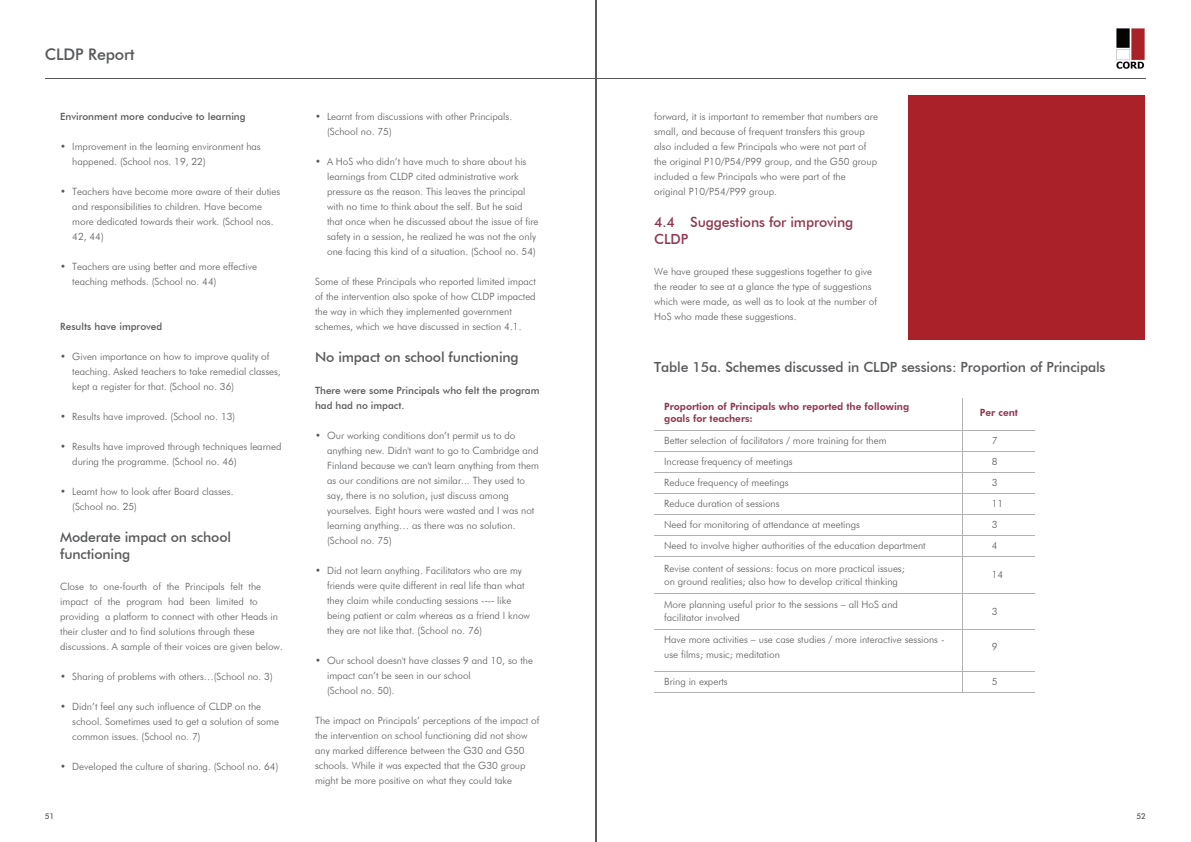
<style>
.page{position:relative;width:1191px;height:842px;background:#fff}
.page>*{position:absolute;margin:0;border:0;box-sizing:border-box;transform-origin:0 0}
.t1{font:500 16px "Futura BT";letter-spacing:-.01em;color:#58595b}
.t2{font:500 14px/16.8px "Futura BT";letter-spacing:-.01em;color:#58595b}
.t3{font:500 14px/16.8px "Futura BT";letter-spacing:-.01em;color:#8f374f}
.t4{font:300 10px/15px "Futura BT";color:#58595b}
.t5{font:500 10px/15px "Futura BT";color:#58595b}
.t6{font:800 10px/12px "Futura BT";color:#8f374f}
.t7{font:500 8px "Futura BT";color:#58595b}
.s1{font-family:"Myriad Pro";font-weight:400}
</style>
<div class="page">
<hr style="left:45px;top:78px;width:550px;height:1px;background:#58595b">
<hr style="left:595px;top:78px;width:551px;height:1px;background:#58595b">
<img style="left:1116px;top:28px;width:29px;height:41px">
<hr style="left:595px;top:0;width:1px;height:842px;background:#58595b">
<hr style="left:654px;top:451px;width:380px;height:1px;background:#b2b2b2">
<hr style="left:654px;top:430px;width:380px;height:1px;background:#b2b2b2">
<hr style="left:962px;top:399px;width:1px;height:294px;background:#b2b2b2">
<hr style="left:654px;top:472px;width:380px;height:1px;background:#b2b2b2">
<hr style="left:654px;top:493px;width:380px;height:1px;background:#b2b2b2">
<hr style="left:654px;top:514px;width:380px;height:1px;background:#b2b2b2">
<hr style="left:654px;top:536px;width:380px;height:1px;background:#b2b2b2">
<hr style="left:654px;top:557px;width:380px;height:1px;background:#b2b2b2">
<hr style="left:654px;top:593px;width:380px;height:1px;background:#b2b2b2">
<hr style="left:654px;top:629px;width:380px;height:1px;background:#b2b2b2">
<hr style="left:654px;top:671px;width:380px;height:1px;background:#b2b2b2">
<hr style="left:654px;top:693px;width:380px;height:1px;background:#b2b2b2">
<div style="left:908px;top:95px;width:237px;height:245px;background:#ab2129"></div>
<h1 class="t1" style="left:45px;top:45px;width:91px">CLDP Report</h1>
<p class="t5" style="left:60px;top:109px;width:187px">Environment more conducive to learning</p>
<p class="t4" style="left:72px;top:139px;width:190px;text-indent:-12px">• Improvement in the learning environment has happened. (School nos. 19, 22)</p>
<p class="t4" style="left:72px;top:184px;width:209px;text-indent:-12px">• Teachers have become more aware of their duties and responsibilities to children. Have become more dedicated towards their work. (School nos.<br>42, 44)</p>
<p class="t4" style="left:72px;top:259px;width:186px;text-indent:-12px">• Teachers are using better and more effective teaching methods. (School no. 44)</p>
<p class="t5" style="left:60px;top:319px;width:104px">Results have improved</p>
<p class="t4" style="left:72px;top:349px;width:210px;text-indent:-12px">• Given importance on how to improve quality of teaching. Asked teachers to take remedial classes, kept a register for that. (School no. 36)</p>
<p class="t4" style="left:60px;top:409px;width:176px">• Results have improved. (School no. 13)</p>
<p class="t4" style="left:72px;top:439px;width:211px;text-indent:-12px">• Results have improved through techniques learned during the programme. (School no. 46)</p>
<p class="t4" style="left:72px;top:484px;width:163px;text-indent:-12px">• Learnt how to look after Board classes. (School no. 25)</p>
<h2 class="t2" style="left:60px;top:528px;width:172px">Moderate impact on school functioning</h2>
<p class="t4" style="left:60px;top:579px;width:224px">Close to one-fourth of the Principals felt the impact of the program had been limited to providing a platform to connect with other Heads in their cluster and to find solutions through these discussions. A sample of their voices are given below.</p>
<p class="t4" style="left:60px;top:669px;width:214px">• Sharing of problems with others…(School no. 3)</p>
<p class="t4" style="left:72px;top:699px;width:208px;text-indent:-12px">• Didn’t feel any such influence of CLDP on the school. Sometimes used to get a solution of some common issues. (School no. 7)</p>
<p class="t4" style="left:60px;top:759px;width:220px">• Developed the culture of sharing. (School no. 64)</p>
<p class="t4" style="left:327px;top:109px;width:187px;text-indent:-12px">• Learnt from discussions with other Principals. (School no. 75)</p>
<p class="t4" style="left:327px;top:154px;width:213px;text-indent:-12px">• A HoS who didn’t have much to share about his learnings from CLDP cited administrative work pressure as the reason. This leaves the principal with no time to think about the self. But he said that once when he discussed about the issue of fire safety in a session, he realized he was not the only one facing this kind of a situation. (School no. 54)</p>
<p class="t4" style="left:315px;top:274px;width:222px">Some of these Principals who reported limited impact of the intervention also spoke of how CLDP impacted the way in which they implemented government schemes, which we have discussed in section 4.1.</p>
<h2 class="t2" style="left:315px;top:348px;width:205px">No impact on school functioning</h2>
<p class="t5" style="left:315px;top:382px;width:226px">There were some Principals who felt the program had had no impact.</p>
<p class="t4" style="left:327px;top:427px;width:213px;text-indent:-12px">• Our working conditions don’t permit us to do anything new. Didn't want to go to Cambridge and Finland because we can't learn anything from them as our conditions are not similar... They used to say, there is no solution, just discuss among yourselves. Eight hours were wasted and I was not learning anything… as there was no solution. (School no. 75)</p>
<p class="t4" style="left:327px;top:562px;width:204px;text-indent:-12px">• Did not learn anything. Facilitators who are my friends were quite different in real life than what they claim while conducting sessions -<span class="s1">‐</span>-<span class="s1">‐</span> like being patient or calm whereas as a friend I know they are not like that. (School no. 76)</p>
<p class="t4" style="left:327px;top:652px;width:207px;text-indent:-12px">• Our school doesn't have classes 9 and 10, so the impact can’t be seen in our school<br>(School no. 50).</p>
<p class="t4" style="left:315px;top:712px;width:226px">The impact on Principals’ perceptions of the impact of the intervention on school functioning did not show any marked difference between the G30 and G50 schools. While it was expected that the G30 group might be more positive on what they could take</p>
<p class="t4" style="left:654px;top:109px;width:225px">forward, it is important to remember that numbers are small, and because of frequent transfers this group also included a few Principals who were not part of the original P10/P54/P99 group, and the G50 group included a few Principals who were part of the original P10/P54/P99 group.</p>
<h2 class="t3" style="left:654px;top:213px;width:201px">4.4 Suggestions for improving<br>CLDP</h2>
<p class="t4" style="left:654px;top:264px;width:224px">We have grouped these suggestions together to give the reader to see at a glance the type of suggestions which were made, as well as to look at the number of HoS who made these suggestions.</p>
<h2 class="t2" style="left:654px;top:358px;width:453px">Table 15a. Schemes discussed in CLDP sessions: Proportion of Principals</h2>
<p class="t6" style="left:664px;top:401px;width:246px">Proportion of Principals who reported the following goals for teachers:</p>
<p class="t6" style="left:980px;top:407px;width:40px">Per cent</p>
<p class="t4" style="left:992px;top:429px;width:13px;line-height:21.1px">7<br>8<br>3<br>11<br>3<br>4</p>
<p class="t4" style="left:992px;top:567px;width:13px">14</p>
<p class="t4" style="left:992px;top:604px;width:7px">3</p>
<p class="t4" style="left:992px;top:639px;width:7px">9</p>
<p class="t4" style="left:992px;top:674px;width:7px">5</p>
<p class="t4" style="left:664px;top:430px;width:263px;line-height:21.1px">Better selection of facilitators / more training for them<br>Increase frequency of meetings<br>Reduce frequency of meetings<br>Reduce duration of sessions<br>Need for monitoring of attendance at meetings<br>Need to involve higher authorities of the education department</p>
<p class="t4" style="left:664px;top:561px;width:242px;line-height:13px">Revise content of sessions: focus on more practical issues; on ground realities; also how to develop critical thinking</p>
<p class="t4" style="left:664px;top:598px;width:235px;line-height:13px">More planning useful prior to the sessions – all HoS and facilitator involved</p>
<p class="t4" style="left:664px;top:632px;width:282px">Have more activities – use case studies / more interactive sessions - use films; music; meditation</p>
<p class="t4" style="left:664px;top:674px;width:65px">Bring in experts</p>
<p class="t7" style="left:45px;top:811px;width:11px">51</p>
<p class="t7" style="left:1136px;top:811px;width:11px">52</p>
</div>
